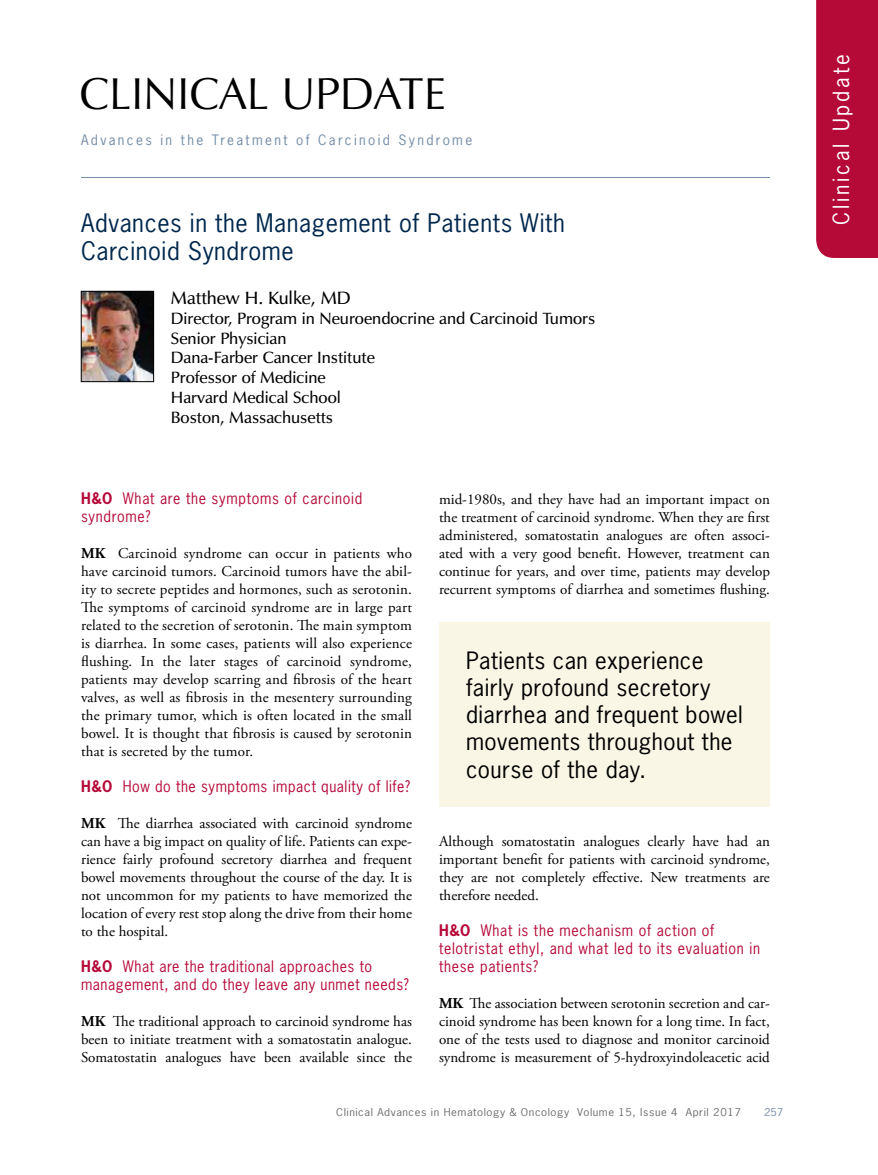
<style>
.page{position:relative;width:878px;height:1175px;background:#fff}
.page>*{position:absolute;margin:0;border:0;box-sizing:border-box;transform-origin:0 0}
.t1{font:45px "Zapf Humanist 601 BT";color:#000}
.t2{font:24px/28.8px "News Gothic Std";letter-spacing:.025em;color:#00274d}
.t3{font:22.5px/27px "News Gothic Std";letter-spacing:.02em;color:#000}
.t4{font:21px "News Gothic Std";letter-spacing:.14em;color:#fff}
.t5{font:600 18px "Zapf Humanist 601 BT";color:#000}
.t6{font:600 16.5px/19.8px "Zapf Humanist 601 BT";color:#000}
.t7{font:15px/18px "Adobe Garamond Pro";color:#000;text-align:justify}
.t8{font:15px/18px "News Gothic Std";letter-spacing:.05em;color:#b50938;scale:.95 1}
.t9{font:13.5px "News Gothic Std";letter-spacing:.175em;color:#738ba5}
.t10{font:10.2px "News Gothic Std";letter-spacing:.05em;color:#6d6e71;scale:1.11 1}
.t11{font:10.2px "News Gothic Std";color:#738ba5;scale:1.11 1}
.s1{font-weight:700}
</style>
<div class="page">
<div style="left:816px;top:0;width:62px;height:258px;background:#b50938"></div>
<hr style="left:81px;top:177px;width:689px;height:1px;background:#738ba5">
<img style="left:83px;top:293px;width:69px;height:87px">
<div style="left:81px;top:291px;width:73px;height:91px;border:1px solid #000"></div>
<div style="left:439px;top:622px;width:331px;height:185px;background:#faf6e6"></div>
<h1 class="t1" style="left:80px;top:65px;width:368px">CLINICAL UPDATE</h1>
<p class="t9" style="left:81px;top:131px;width:393px">Advances in the Treatment of Carcinoid Syndrome</p>
<h2 class="t2" style="left:81px;top:208px;width:485px">Advances in the Management of Patients With<br>Carcinoid Syndrome</h2>
<p class="t5" style="left:171px;top:286px;width:181px">Matthew H. Kulke, MD</p>
<p class="t6" style="left:171px;top:308px;width:426px">Director, Program in Neuroendocrine and Carcinoid Tumors<br>Senior Physician<br>Dana-Farber Cancer Institute<br>Professor of Medicine<br>Harvard Medical School<br>Boston, Massachusetts</p>
<p class="t8" style="left:81px;top:489px;width:297px"><span class="s1">H&amp;O</span> What are the symptoms of carcinoid syndrome?</p>
<p class="t7" style="left:81px;top:545px;width:332px"><span class="s1">MK</span> Carcinoid syndrome can occur in patients who have carcinoid tumors. Carcinoid tumors have the abil&shy;ity to secrete peptides and hormones, such as serotonin.<br>The symptoms of carcinoid syndrome are in large part related to the secretion of serotonin. The main symptom is diarrhea. In some cases, patients will also experience flushing. In the later stages of carcinoid syndrome, patients may develop scarring and fibrosis of the heart valves, as well as fibrosis in the mesentery surrounding the primary tumor, which is often located in the small bowel. It is thought that fibrosis is caused by serotonin that is secreted by the tumor.</p>
<p class="t8" style="left:81px;top:777px;width:348px"><span class="s1">H&amp;O</span> How do the symptoms impact quality of life?</p>
<p class="t7" style="left:81px;top:815px;width:332px"><span class="s1">MK</span> The diarrhea associated with carcinoid syndrome can have a big impact on quality of life. Patients can expe&shy;rience fairly profound secretory diarrhea and frequent bowel movements throughout the course of the day. It is not uncommon for my patients to have memorized the location of every rest stop along the drive from their home to the hospital.</p>
<p class="t8" style="left:81px;top:957px;width:346px"><span class="s1">H&amp;O</span> What are the traditional approaches to management, and do they leave any unmet needs?</p>
<p class="t7" style="left:81px;top:1013px;width:332px"><span class="s1">MK</span> The traditional approach to carcinoid syndrome has been to initiate treatment with a somatostatin analogue.<br>Somatostatin analogues have been available since the</p>
<p class="t7" style="left:439px;top:491px;width:332px">mid-1980s, and they have had an important impact on the treatment of carcinoid syndrome. When they are first administered, somatostatin analogues are often associ&shy;ated with a very good benefit. However, treatment can continue for years, and over time, patients may develop recurrent symptoms of diarrhea and sometimes flushing.</p>
<h3 class="t3" style="left:466px;top:647px;width:278px">Patients can experience fairly profound secretory diarrhea and frequent bowel movements throughout the course of the day.</h3>
<p class="t7" style="left:439px;top:833px;width:332px">Although somatostatin analogues clearly have had an important benefit for patients with carcinoid syndrome, they are not completely effective. New treatments are therefore needed.</p>
<p class="t8" style="left:439px;top:921px;width:339px"><span class="s1">H&amp;O</span> What is the mechanism of action of telotristat ethyl, and what led to its evaluation in these patients?</p>
<p class="t7" style="left:439px;top:995px;width:332px"><span class="s1">MK</span> The association between serotonin secretion and car&shy;cinoid syndrome has been known for a long time. In fact, one of the tests used to diagnose and monitor carcinoid syndrome is measurement of 5-hydroxyindoleacetic acid</p>
<p class="t10" style="left:336px;top:1105px;width:366px">Clinical Advances in Hematology &amp; Oncology Volume 15, Issue 4 April 2017</p>
<p class="t11" style="left:764px;top:1105px;width:19px">257</p>
<h3 class="t4" style="left:827px;top:225px;width:173px;rotate:-90deg">Clinical Update</h3>
</div>
